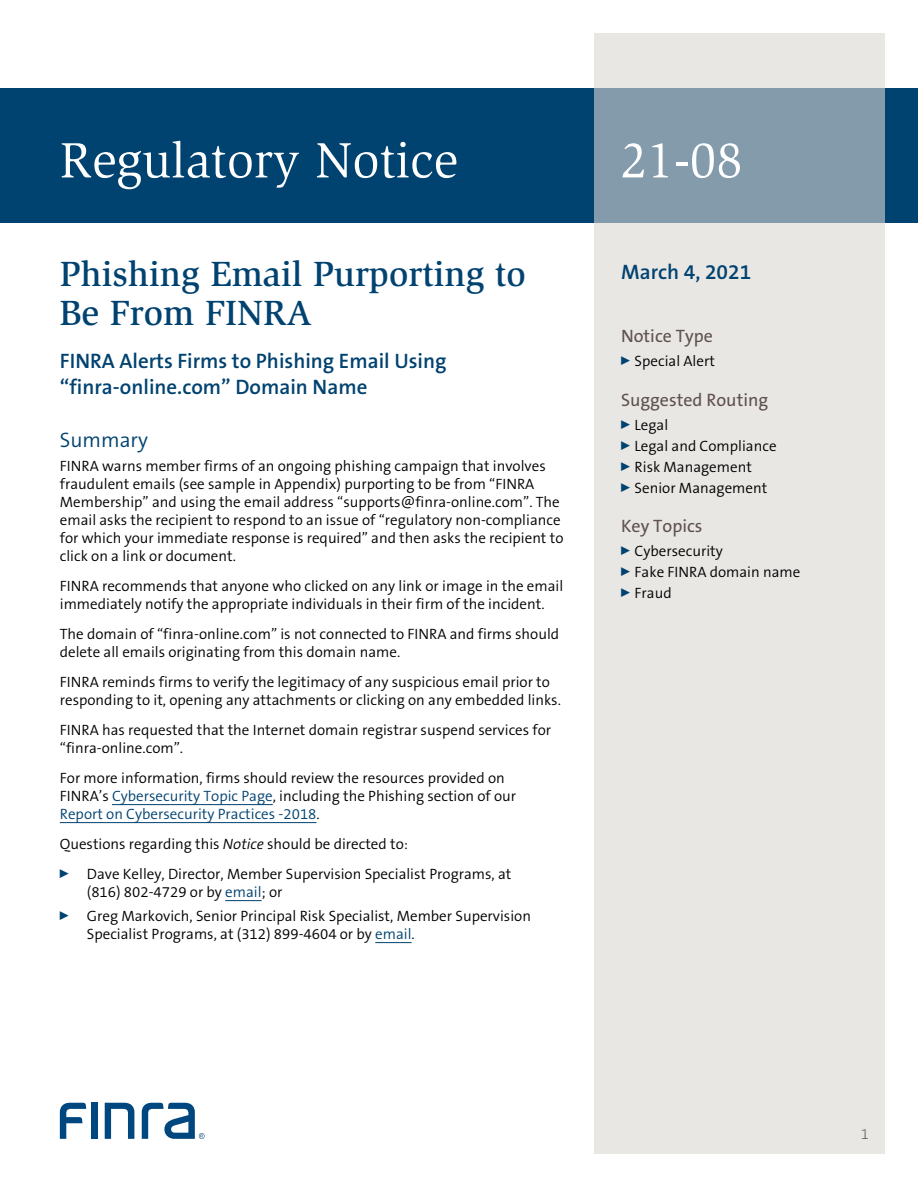
<style>
.page{position:relative;width:918px;height:1188px;background:#fff}
.page>*{position:absolute;margin:0;border:0;box-sizing:border-box;transform-origin:0 0}
.t1{font:51px "Slimbach LT";color:#fff}
.t2{font:500 36px/39px "Slimbach LT";color:#004270}
.t3{font:600 21px/25.2px "The Sans B6";color:#004270}
.t4{font:300 21px "The Sans B4";color:#004270}
.t5{font:18px "The Sans B5 Plain";color:#5e514e}
.t6{font:300 15px/18px "The Sans B4";color:#000}
.t7{font:200 15px "The Sans B2";color:#5e514e}
.s1{color:#004270}
.s2{font-style:italic}
</style>
<div class="page">
<div style="left:0;top:88px;width:918px;height:135px;background:#004270"></div>
<svg style="left:594px;top:34px;width:290px;height:1120px;background:#dcdddd"></svg>
<div style="left:91px;top:1103px;width:6px;height:36px;background:#00467f"></div>
<svg style="left:105px;top:1103px;width:29px;height:36px"></svg>
<svg style="left:60px;top:1103px;width:26px;height:36px"></svg>
<svg style="left:142px;top:1103px;width:63px;height:36px"></svg>
<hr style="left:112px;top:804px;width:161px;height:1px;background:#004270">
<hr style="left:60px;top:822px;width:257px;height:1px;background:#004270">
<hr style="left:225px;top:900px;width:37px;height:1px;background:#004270">
<hr style="left:375px;top:942px;width:37px;height:1px;background:#004270">
<h1 class="t1" style="left:60px;top:131px;width:400px">Regulatory Notice</h1>
<h1 class="t1" style="left:621px;top:131px;width:123px">21-08</h1>
<h2 class="t2" style="left:60px;top:254px;width:467px">Phishing Email Purporting to<br>Be From FINRA</h2>
<h3 class="t3" style="left:60px;top:349px;width:388px">FINRA Alerts Firms to Phishing Email Using “finra-online.com” Domain Name</h3>
<h3 class="t4" style="left:60px;top:429px;width:90px">Summary</h3>
<p class="t6" style="left:60px;top:458px;width:505px">FINRA warns member firms of an ongoing phishing campaign that involves fraudulent emails (see sample in Appendix) purporting to be from “FINRA Membership” and using the email address “supports@finra-online.com”. The email asks the recipient to respond to an issue of “regulatory non-compliance for which your immediate response is required” and then asks the recipient to click on a link or document.</p>
<p class="t6" style="left:60px;top:578px;width:505px">FINRA recommends that anyone who clicked on any link or image in the email immediately notify the appropriate individuals in their firm of the incident.</p>
<p class="t6" style="left:60px;top:626px;width:501px">The domain of “finra-online.com” is not connected to FINRA and firms should delete all emails originating from this domain name.</p>
<p class="t6" style="left:60px;top:674px;width:503px">FINRA reminds firms to verify the legitimacy of any suspicious email prior to responding to it, opening any attachments or clicking on any embedded links.</p>
<p class="t6" style="left:60px;top:722px;width:493px">FINRA has requested that the Internet domain registrar suspend services for “finra-online.com”.</p>
<p class="t6" style="left:60px;top:770px;width:458px">For more information, firms should review the resources provided on<br>FINRA’s <span class="s1">Cybersecurity Topic Page</span>, including the Phishing section of our<br><span class="s1">Report on Cybersecurity Practices -2018</span>.</p>
<p class="t6" style="left:60px;top:830px;width:453px;line-height:30px">Questions regarding this <span class="s2">Notice</span> should be directed to:<br><sup>0</sup> Dave Kelley, Director, Member Supervision Specialist Programs, at</p>
<p class="t6" style="left:60px;top:881px;width:473px;line-height:24px;text-indent:27px">(816) 802-4729 or by <span class="s1">email</span>; or<br><sup>0</sup> Greg Markovich, Senior Principal Risk Specialist, Member Supervision</p>
<p class="t6" style="left:87px;top:926px;width:330px">Specialist Programs, at (312) 899-4604 or by <span class="s1">email</span>.</p>
<h3 class="t3" style="left:621px;top:260px;width:132px">March 4, 2021</h3>
<p class="t5" style="left:621px;top:326px;width:93px">Notice Type</p>
<p class="t6" style="left:621px;top:353px;width:95px"><sup>0</sup> Special Alert</p>
<p class="t5" style="left:621px;top:390px;width:149px">Suggested Routing</p>
<p class="t6" style="left:621px;top:415px;width:157px;line-height:21px"><sup>0</sup> Legal<br><sup>0</sup> Legal and Compliance<br><sup>0</sup> Risk Management<br><sup>0</sup> Senior Management</p>
<p class="t5" style="left:621px;top:517px;width:83px">Key Topics</p>
<p class="t6" style="left:621px;top:541px;width:181px;line-height:21px"><sup>0</sup> Cybersecurity<br><sup>0</sup> Fake FINRA domain name<br><sup>0</sup> Fraud</p>
<p class="t7" style="left:861px;top:1126px;width:10px">1</p>
</div>
